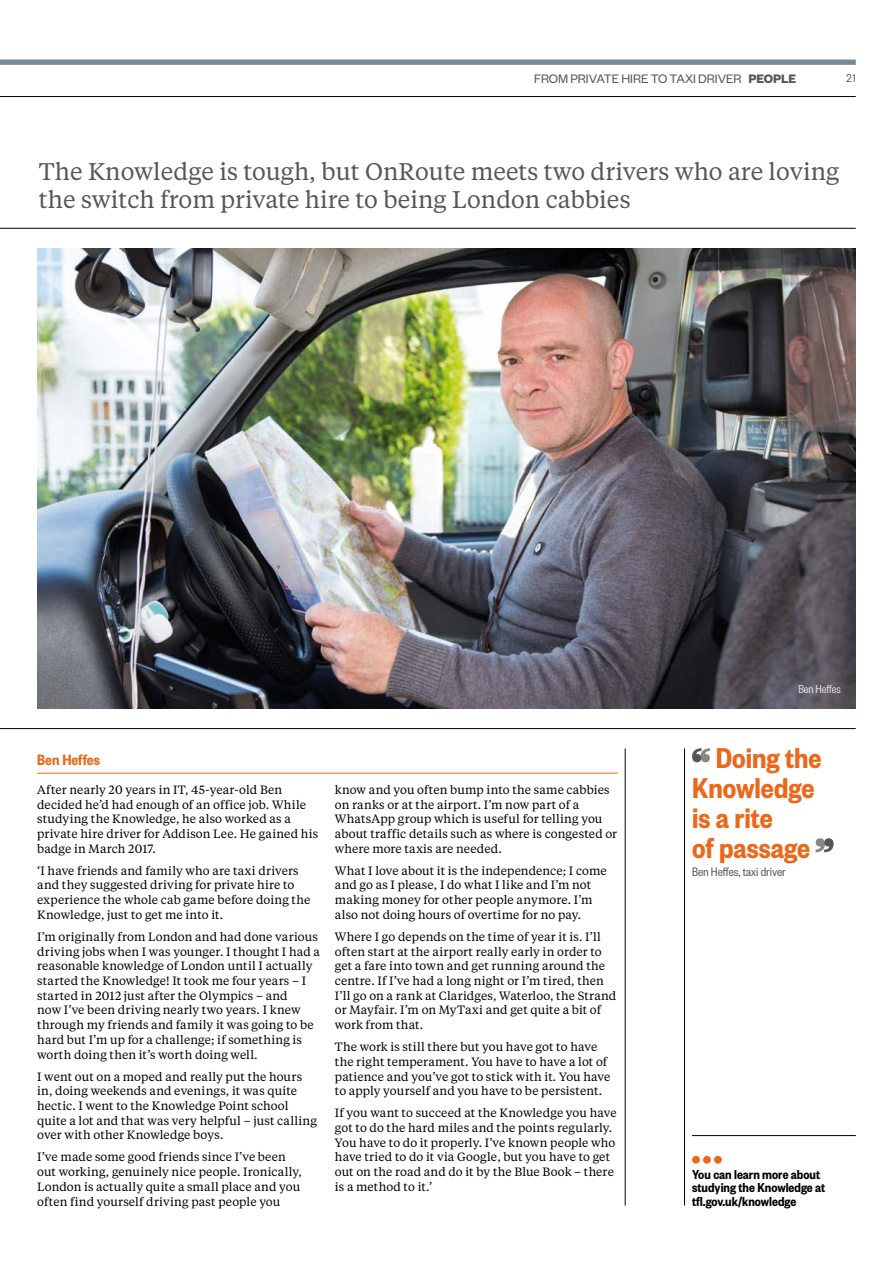
<style>
.page{position:relative;width:893px;height:1263px;background:#fff}
.page>*{position:absolute;margin:0;border:0;box-sizing:border-box;transform-origin:0 0}
._2018_styles_checked_Feature_Pullquote{font:600 31.5px/30px "Founders Grotesk Cond";color:#ec671a}
._2018_styles_checked_Feature_Standfirst_s{font:24px/28.5px "Tiempos Text";color:#575756}
._2018_styles_checked_Feature_subhead_body{font:600 16.5px "Founders Grotesk Cond";color:#ec671a}
._2018_styles_checked_Feature_infotech{font:600 14.25px/13.5px "Founders Grotesk Cond";color:#000}
.t1{font:13.5px "Founders Grotesk";letter-spacing:-.005em;color:#575756}
._2018_styles_checked_Feature_Pullquote-2{font:13.5px "Founders Grotesk Cond";color:#575756}
.t2{font:300 12.75px "Founders Grotesk Cond";color:#fff}
.t3{font:12.75px "Founders Grotesk Cond";color:#575756}
._2018_styles_checked_Feature_Bodycopy{font:12px/14.7px "Tiempos Text";letter-spacing:.005em;color:#000}
.s1{font-weight:700}
</style>
<div class="page">
<hr style="left:0;top:96px;width:856px;height:1px;background:#000">
<div style="left:0;top:60px;width:856px;height:5px;background:#768b9a"></div>
<img style="left:37px;top:248px;width:819px;height:460px">
<hr style="left:37px;top:773px;width:581px;height:1px;background:#ec671a">
<svg style="left:692px;top:748px;width:18px;height:14px"></svg>
<svg style="left:815px;top:838px;width:18px;height:14px"></svg>
<svg style="left:692px;top:1156px;width:30px;height:8px"></svg>
<hr style="left:0;top:728px;width:856px;height:1px;background:#000">
<hr style="left:692px;top:1135px;width:164px;height:1px;background:#000">
<hr style="left:0;top:228px;width:856px;height:1px;background:#000">
<hr style="left:684px;top:748px;width:1px;height:457px;background:#000">
<hr style="left:625px;top:748px;width:1px;height:457px;background:#000">
<p class="t1" style="left:534px;top:70px;width:264px">FROM PRIVATE HIRE TO TAXI DRIVER <span class="s1">PEOPLE</span></p>
<p class="t3" style="left:846px;top:71px;width:11px">21</p>
<p class="_2018_styles_checked_Feature_Standfirst_s" style="left:39px;top:156px;width:802px">The Knowledge is tough, but OnRoute meets two drivers who are loving the switch from private hire to being London cabbies</p>
<p class="_2018_styles_checked_Feature_subhead_body" style="left:37px;top:749px;width:64px">Ben Heffes</p>
<p class="_2018_styles_checked_Feature_Bodycopy" style="left:37px;top:782px;width:282px">After nearly 20 years in IT, 45-year-old Ben decided he’d had enough of an office job. While studying the Knowledge, he also worked as a private hire driver for Addison Lee. He gained his badge in March 2017.</p>
<p class="_2018_styles_checked_Feature_Bodycopy" style="left:37px;top:863px;width:275px">‘I have friends and family who are taxi drivers and they suggested driving for private hire to experience the whole cab game before doing the Knowledge, just to get me into it.</p>
<p class="_2018_styles_checked_Feature_Bodycopy" style="left:37px;top:929px;width:284px">I’m originally from London and had done various driving jobs when I was younger. I thought I had a reasonable knowledge of London until I actually started the Knowledge! It took me four years – I started in 2012 just after the Olympics – and<br>now I’ve been driving nearly two years. I knew through my friends and family it was going to be hard but I’m up for a challenge; if something is worth doing then it’s worth doing well.</p>
<p class="_2018_styles_checked_Feature_Bodycopy" style="left:37px;top:1068px;width:281px">I went out on a moped and really put the hours in, doing weekends and evenings, it was quite hectic. I went to the Knowledge Point school quite a lot and that was very helpful – just calling over with other Knowledge boys.</p>
<p class="_2018_styles_checked_Feature_Bodycopy" style="left:37px;top:1149px;width:266px">I’ve made some good friends since I’ve been out working, genuinely nice people. Ironically, London is actually quite a small place and you often find yourself driving past people you</p>
<p class="_2018_styles_checked_Feature_Bodycopy" style="left:335px;top:782px;width:284px">know and you often bump into the same cabbies on ranks or at the airport. I’m now part of a WhatsApp group which is useful for telling you about traffic details such as where is congested or where more taxis are needed.</p>
<p class="_2018_styles_checked_Feature_Bodycopy" style="left:335px;top:863px;width:273px">What I love about it is the independence; I come and go as I please, I do what I like and I’m not making money for other people anymore. I’m also not doing hours of overtime for no pay.</p>
<p class="_2018_styles_checked_Feature_Bodycopy" style="left:335px;top:929px;width:283px">Where I go depends on the time of year it is. I’ll often start at the airport really early in order to get a fare into town and get running around the centre. If I’ve had a long night or I’m tired, then I’ll go on a rank at Claridges, Waterloo, the Strand or Mayfair. I’m on MyTaxi and get quite a bit of work from that.</p>
<p class="_2018_styles_checked_Feature_Bodycopy" style="left:335px;top:1039px;width:277px">The work is still there but you have got to have the right temperament. You have to have a lot of patience and you’ve got to stick with it. You have to apply yourself and you have to be persistent.</p>
<p class="_2018_styles_checked_Feature_Bodycopy" style="left:335px;top:1105px;width:283px">If you want to succeed at the Knowledge you have got to do the hard miles and the points regularly.<br>You have to do it properly. I’ve known people who have tried to do it via Google, but you have to get out on the road and do it by the Blue Book – there is a method to it.’</p>
<p class="t2" style="left:798px;top:682px;width:44px">Ben Heffes</p>
<p class="_2018_styles_checked_Feature_Pullquote" style="left:692px;top:742px;width:131px;text-indent:24px">Doing the<br>Knowledge is a rite<br>of passage</p>
<p class="_2018_styles_checked_Feature_Pullquote-2" style="left:692px;top:864px;width:95px">Ben Heffes, taxi driver</p>
<p class="_2018_styles_checked_Feature_infotech" style="left:692px;top:1167px;width:135px">You can learn more about studying the Knowledge at tfl.gov.uk/knowledge</p>
</div>
